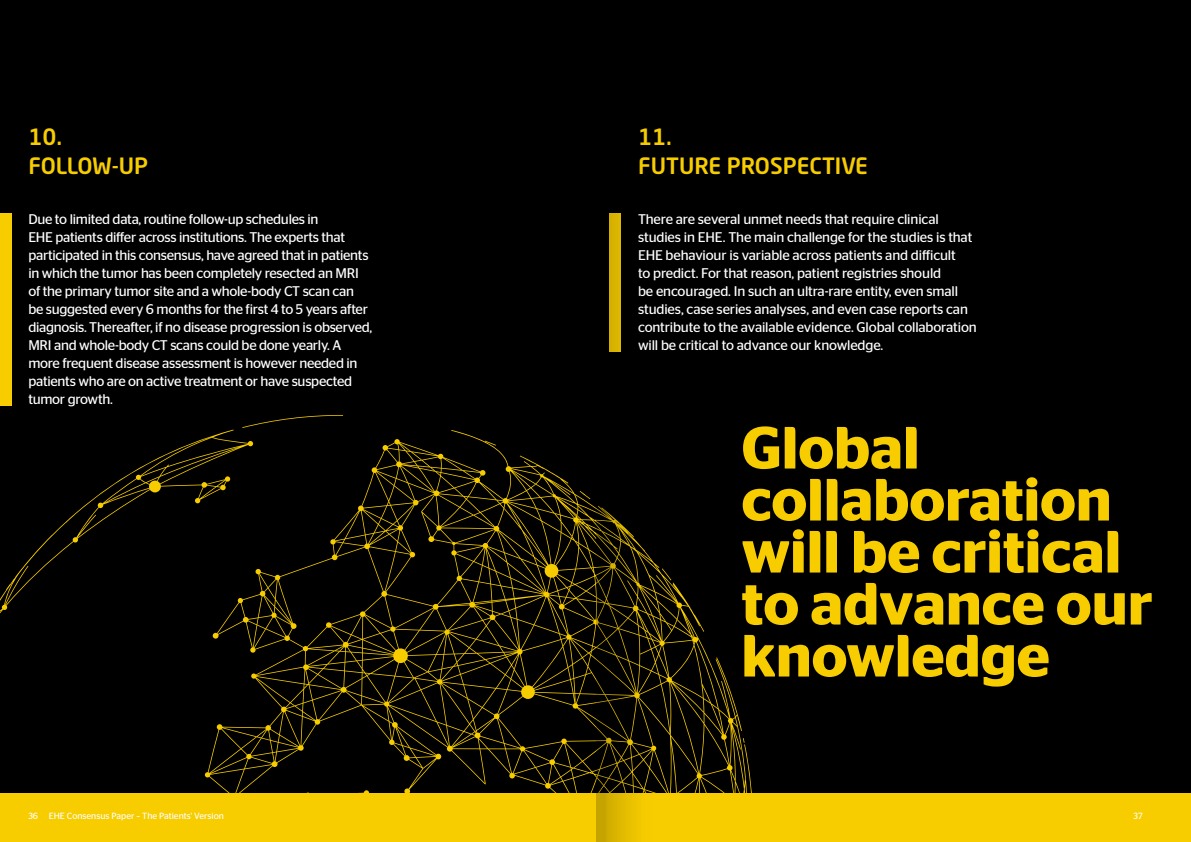
<style>
.page{position:relative;width:1191px;height:842px;background:#000}
.page>*{position:absolute;margin:0;border:0;box-sizing:border-box;transform-origin:0 0}
.t1{font:600 59.4px/52px "Stag Sans";color:#f7cd00}
.t2{font:500 22.3px/29.7px "Neo Sans W1 G";color:#f7cd00}
.t3{font:14px/18px "Stag Sans";letter-spacing:-.02em;color:#fff}
.t4{font:9px "Stag Sans";color:#fff}
</style>
<div class="page">
<svg style="left:0;top:415px;width:752px;height:378px"></svg>
<div style="left:0;top:213px;width:11px;height:192px;background:#f7cd00"></div>
<div style="left:0;top:793px;width:1191px;height:49px;background:#f7cd00"></div>
<svg style="left:596px;top:213px;width:56px;height:629px"></svg>
<h2 class="t2" style="left:28px;top:121px;width:121px">10.<br>FOLLOW-UP</h2>
<h2 class="t2" style="left:638px;top:121px;width:231px">11.<br>FUTURE PROSPECTIVE</h2>
<p class="t3" style="left:28px;top:210px;width:345px">Due to limited data, routine follow-up schedules in<br>EHE patients differ across institutions. The experts that participated in this consensus, have agreed that in patients in which the tumor has been completely resected an MRI of the primary tumor site and a whole-body CT scan can be suggested every 6 months for the first 4 to 5 years after diagnosis. Thereafter, if no disease progression is observed, MRI and whole-body CT scans could be done yearly. A more frequent disease assessment is however needed in patients who are on active treatment or have suspected tumor growth.</p>
<p class="t3" style="left:638px;top:210px;width:340px">There are several unmet needs that require clinical studies in EHE. The main challenge for the studies is that EHE behaviour is variable across patients and difficult<br>to predict. For that reason, patient registries should<br>be encouraged. In such an ultra-rare entity, even small studies, case series analyses, and even case reports can contribute to the available evidence. Global collaboration will be critical to advance our knowledge.</p>
<h1 class="t1" style="left:741px;top:422px;width:412px">Global collaboration will be critical to advance our knowledge</h1>
<p class="t4" style="left:28px;top:811px;width:197px">36 EHE Consensus Paper – The Patients' Version</p>
<p class="t4" style="left:1133px;top:811px;width:11px">37</p>
</div>
